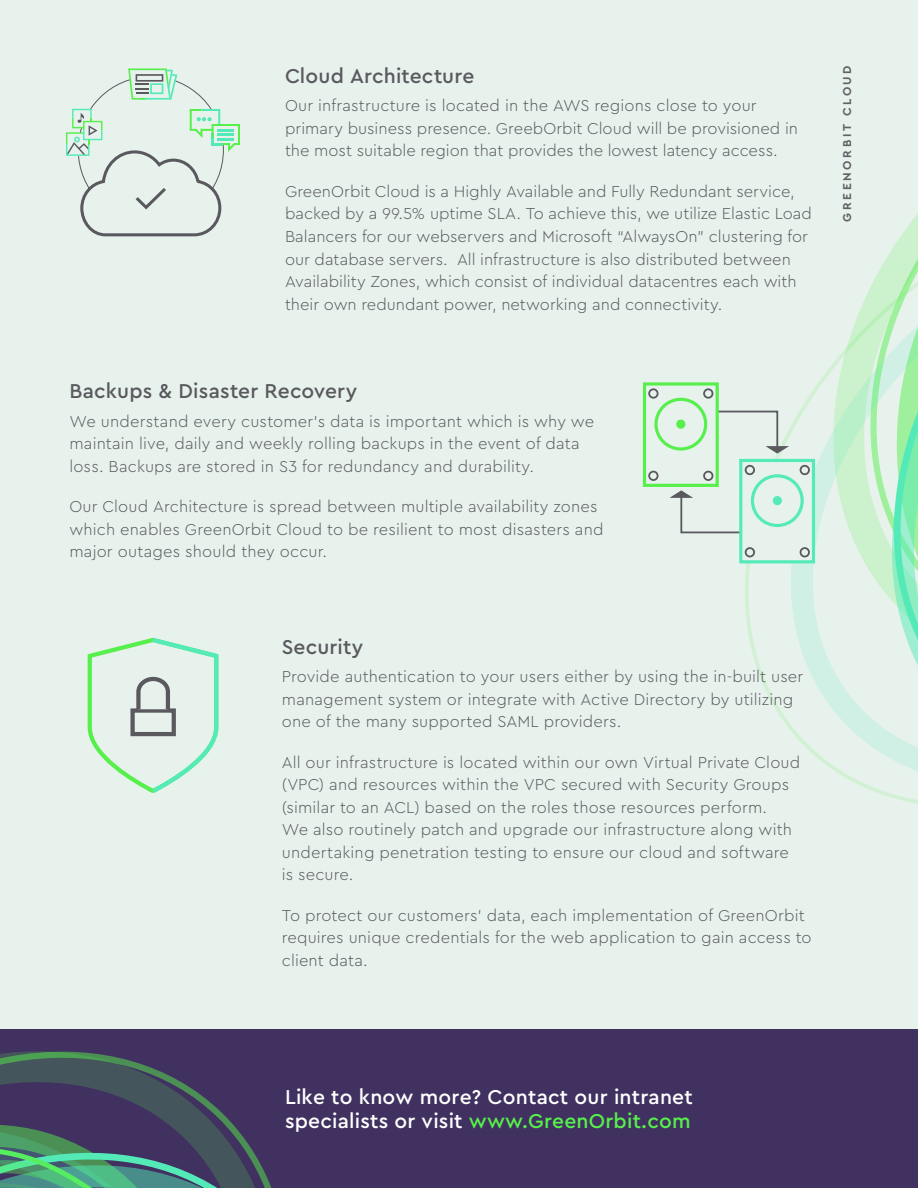
<style>
.page{position:relative;width:918px;height:1188px;background:#fff}
.page>*{position:absolute;margin:0;border:0;box-sizing:border-box;transform-origin:0 0}
.t1{font:500 21px/24px "Cera Pro";letter-spacing:.01em;color:#fff}
.t2{font:500 21px "Cera Pro";letter-spacing:.01em;color:#59595e}
.t3{font:300 16.5px/22.5px "Cera Pro";letter-spacing:.005em;color:#59595e}
.t4{font:700 12px "Cera Pro";letter-spacing:.22em;color:#616166}
.s1{color:#57f04a}
</style>
<div class="page">
<div style="left:0;top:0;width:918px;height:1098px;background:#e8f2ed"></div>
<svg style="left:745px;top:214px;width:173px;height:590px"></svg>
<svg style="left:87px;top:637px;width:132px;height:156px"></svg>
<svg style="left:128px;top:68px;width:49px;height:32px"></svg>
<svg style="left:66px;top:109px;width:174px;height:128px"></svg>
<svg style="left:719px;top:410px;width:70px;height:44px"></svg>
<svg style="left:670px;top:490px;width:69px;height:44px"></svg>
<div style="left:741px;top:460px;width:72px;height:102px;background:#e8f2ed"></div>
<div style="left:739px;top:459px;width:76px;height:104px;border:3px solid #54ebb8"></div>
<div style="left:643px;top:382px;width:76px;height:105px;border:3px solid #57ef4b"></div>
<div style="left:745px;top:465px;width:10px;height:10px;border:2px solid #59595e;border-radius:50%"></div>
<div style="left:800px;top:465px;width:10px;height:10px;border:2px solid #59595e;border-radius:50%"></div>
<div style="left:745px;top:547px;width:10px;height:10px;border:2px solid #59595e;border-radius:50%"></div>
<div style="left:800px;top:547px;width:10px;height:10px;border:2px solid #59595e;border-radius:50%"></div>
<svg style="left:751px;top:474px;width:53px;height:53px"></svg>
<div style="left:773px;top:496px;width:9px;height:9px;background:#54ebb8;border-radius:50%"></div>
<div style="left:648px;top:388px;width:11px;height:11px;border:2px solid #59595e;border-radius:50%"></div>
<div style="left:703px;top:388px;width:10px;height:11px;border:2px solid #59595e;border-radius:50%"></div>
<div style="left:648px;top:471px;width:11px;height:10px;border:2px solid #59595e;border-radius:50%"></div>
<div style="left:703px;top:471px;width:10px;height:10px;border:2px solid #59595e;border-radius:50%"></div>
<svg style="left:654px;top:398px;width:53px;height:53px"></svg>
<div style="left:676px;top:420px;width:9px;height:9px;background:#57ef4b;border-radius:50%"></div>
<div style="left:0;top:1029px;width:918px;height:159px;background:#403160"></div>
<svg style="left:0;top:1051px;width:272px;height:137px"></svg>
<p class="t2" style="left:285px;top:62px;width:191px">Cloud Architecture</p>
<p class="t3" style="left:285px;top:94px;width:515px">Our infrastructure is located in the AWS regions close to your primary business presence. GreebOrbit Cloud will be provisioned in the most suitable region that provides the lowest latency access.</p>
<p class="t3" style="left:285px;top:180px;width:528px">GreenOrbit Cloud is a Highly Available and Fully Redundant service, backed by a 99.5% uptime SLA. To achieve this, we utilize Elastic Load Balancers for our webservers and Microsoft “AlwaysOn” clustering for our database servers. All infrastructure is also distributed between Availability Zones, which consist of individual datacentres each with their own redundant power, networking and connectivity.</p>
<p class="t2" style="left:69px;top:377px;width:290px">Backups &amp; Disaster Recovery</p>
<p class="t3" style="left:69px;top:409px;width:526px">We understand every customer’s data is important which is why we maintain live, daily and weekly rolling backups in the event of data loss. Backups are stored in S3 for redundancy and durability.</p>
<p class="t3" style="left:69px;top:495px;width:536px">Our Cloud Architecture is spread between multiple availability zones which enables GreenOrbit Cloud to be resilient to most disasters and major outages should they occur.</p>
<p class="t2" style="left:282px;top:633px;width:83px">Security</p>
<p class="t3" style="left:282px;top:665px;width:523px">Provide authentication to your users either by using the in-built user management system or integrate with Active Directory by utilizing one of the many supported SAML providers.</p>
<p class="t3" style="left:282px;top:750px;width:520px">All our infrastructure is located within our own Virtual Private Cloud (VPC) and resources within the VPC secured with Security Groups (similar to an ACL) based on the roles those resources perform.<br>We also routinely patch and upgrade our infrastructure along with undertaking penetration testing to ensure our cloud and software is secure.</p>
<p class="t3" style="left:282px;top:903px;width:531px">To protect our customers’ data, each implementation of GreenOrbit requires unique credentials for the web application to gain access to client data.</p>
<p class="t4" style="left:839px;top:222px;width:158px;rotate:-90deg">GreenOrbit Clo ud</p>
<p class="t1" style="left:285px;top:1084px;width:409px">Like to know more? Contact our intranet specialists or visit <span class="s1">www.GreenOrbit.com</span></p>
</div>
